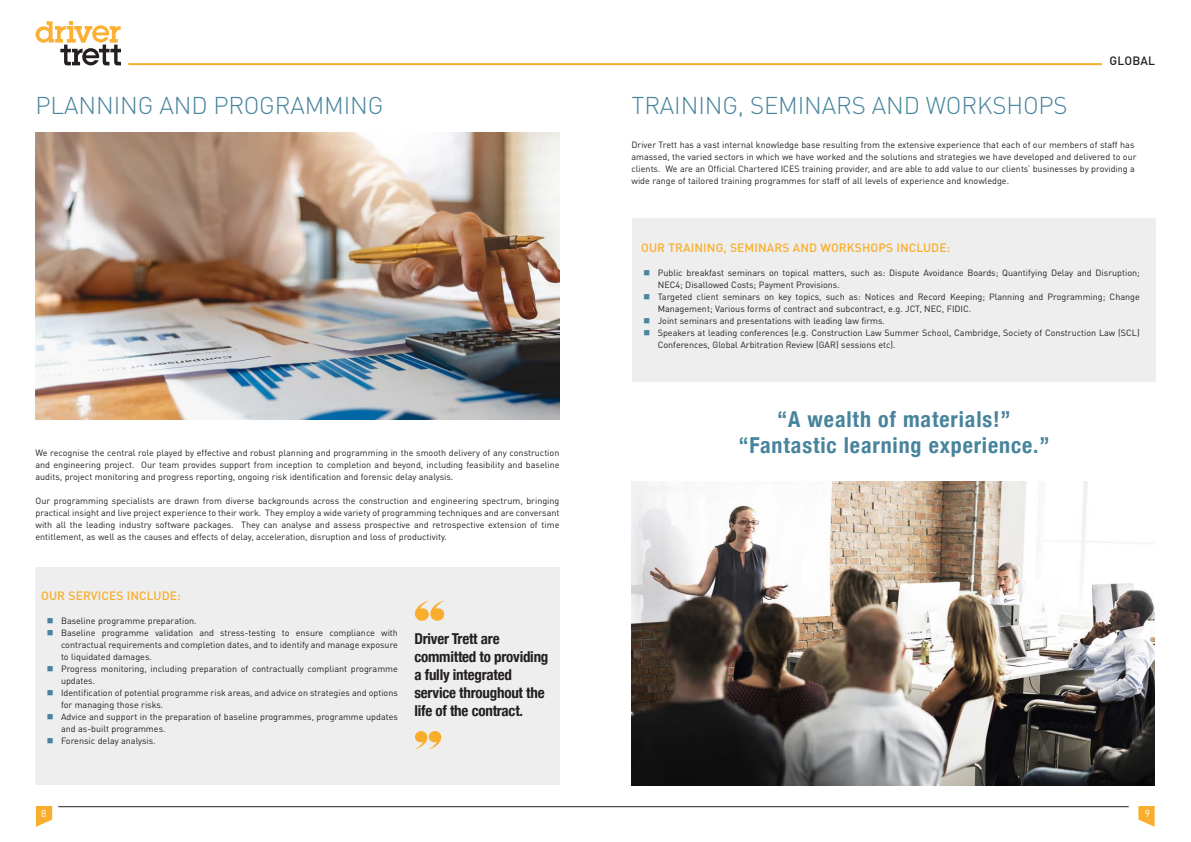
<style>
.page{position:relative;width:1191px;height:842px;background:#fff}
.page>*{position:absolute;margin:0;border:0;box-sizing:border-box;transform-origin:0 0}
.Headline{font:300 24px "DIN Pro";letter-spacing:-.005em;color:#48849c}
.t1{font:700 condensed 22px "Helvetica Neue";letter-spacing:.04em;color:#48849c}
.Pull_quote{font:700 condensed 15px/18px "Helvetica Neue";letter-spacing:-.015em;color:#231f20}
.Body_copy_indent{font:500 12px "DIN Pro";letter-spacing:.01em;color:#f8ae2c}
.t2{font:500 12px "DIN Pro";letter-spacing:.01em;color:#231f20}
.t3{font:10px "DIN Pro";color:#fff}
.Body_copy_indent-2{font:9px/12px "DIN Pro";color:#231f20}
</style>
<div class="page">
<hr style="left:128px;top:63px;width:974px;height:2px;background:#f8ae2c">
<svg style="left:36px;top:21px;width:85px;height:44px"></svg>
<svg style="left:36px;top:806px;width:16px;height:21px"></svg>
<svg style="left:1138px;top:806px;width:16px;height:21px"></svg>
<hr style="left:58px;top:806px;width:1070px;height:1px;background:#231f20">
<div style="left:632px;top:219px;width:523px;height:163px;background:#eeeeef"></div>
<div style="left:35px;top:567px;width:524px;height:218px;background:#eeeeef"></div>
<img style="left:35px;top:132px;width:524px;height:287px">
<svg style="left:415px;top:601px;width:29px;height:20px"></svg>
<svg style="left:415px;top:731px;width:26px;height:18px"></svg>
<img style="left:631px;top:482px;width:523px;height:303px">
<p class="Headline" style="left:36px;top:86px;width:349px">PLANNING AND PROGRAMMING</p>
<p class="Body_copy_indent-2" style="left:35px;top:446px;width:525px">We recognise the central role played by effective and robust planning and programming in the smooth delivery of any construction</p>
<p class="Body_copy_indent-2" style="left:35px;top:458px;width:525px">and engineering project. Our team provides support from inception to completion and beyond, including feasibility and baseline audits, project monitoring and progress reporting, ongoing risk identification and forensic delay analysis.</p>
<p class="Body_copy_indent-2" style="left:35px;top:494px;width:525px;text-align:justify">Our programming specialists are drawn from diverse backgrounds across the construction and engineering spectrum, bringing practical insight and live project experience to their work. They employ a wide variety of programming techniques and are conversant with all the leading industry software packages. They can analyse and assess prospective and retrospective extension of time entitlement, as well as the causes and effects of delay, acceleration, disruption and loss of productivity.</p>
<p class="Body_copy_indent" style="left:41px;top:586px;width:141px">OUR SERVICES INCLUDE:</p>
<p class="Body_copy_indent-2" style="left:61px;top:614px;width:137px">Baseline programme preparation.</p>
<p class="Body_copy_indent-2" style="left:61px;top:626px;width:338px;text-align:justify">Baseline programme validation and stress-testing to ensure compliance with contractual requirements and completion dates, and to identify and manage exposure to liquidated damages.</p>
<p class="Body_copy_indent-2" style="left:61px;top:662px;width:338px">Progress monitoring, including preparation of contractually compliant programme updates.</p>
<p class="Body_copy_indent-2" style="left:61px;top:686px;width:338px">Identification of potential programme risk areas, and advice on strategies and options for managing those risks.</p>
<p class="Body_copy_indent-2" style="left:61px;top:710px;width:338px">Advice and support in the preparation of baseline programmes, programme updates and as-built programmes.</p>
<p class="Body_copy_indent-2" style="left:61px;top:734px;width:96px">Forensic delay analysis.</p>
<p class="Pull_quote" style="left:414px;top:629px;width:135px">Driver Trett are committed to providing a fully integrated service throughout the life of the contract.</p>
<h3 class="t2" style="left:1109px;top:51px;width:47px">GLOBAL</h3>
<p class="Headline" style="left:631px;top:86px;width:437px">TRAINING, SEMINARS AND WORKSHOPS</p>
<p class="Body_copy_indent-2" style="left:631px;top:138px;width:506px">Driver Trett has a vast internal knowledge base resulting from the extensive experience that each of our members of staff has amassed, the varied sectors in which we have worked and the solutions and strategies we have developed and delivered to our clients. We are an Official Chartered ICES training provider, and are able to add value to our clients’ businesses by providing a wide range of tailored training programmes for staff of all levels of experience and knowledge.</p>
<p class="Body_copy_indent" style="left:641px;top:238px;width:311px">OUR TRAINING, SEMINARS AND WORKSHOPS INCLUDE:</p>
<p class="Body_copy_indent-2" style="left:658px;top:266px;width:483px">Public breakfast seminars on topical matters, such as: Dispute Avoidance Boards; Quantifying Delay and Disruption;<br>NEC4; Disallowed Costs; Payment Provisions.</p>
<p class="Body_copy_indent-2" style="left:658px;top:290px;width:483px">Targeted client seminars on key topics, such as: Notices and Record Keeping; Planning and Programming; Change<br>Management; Various forms of contract and subcontract, e.g. JCT, NEC, FIDIC.</p>
<p class="Body_copy_indent-2" style="left:658px;top:314px;width:229px">Joint seminars and presentations with leading law firms.</p>
<p class="Body_copy_indent-2" style="left:658px;top:326px;width:483px">Speakers at leading conferences (e.g. Construction Law Summer School, Cambridge, Society of Construction Law (SCL)<br>Conferences, Global Arbitration Review (GAR) sessions etc).</p>
<p class="t1" style="left:777px;top:405px;width:235px">“A wealth of materials!”</p>
<p class="t1" style="left:738px;top:432px;width:313px">“Fantastic learning experience.”</p>
<p class="t3" style="left:41px;top:806px;width:7px">8</p>
<p class="t3" style="left:1144px;top:806px;width:7px">9</p>
</div>
